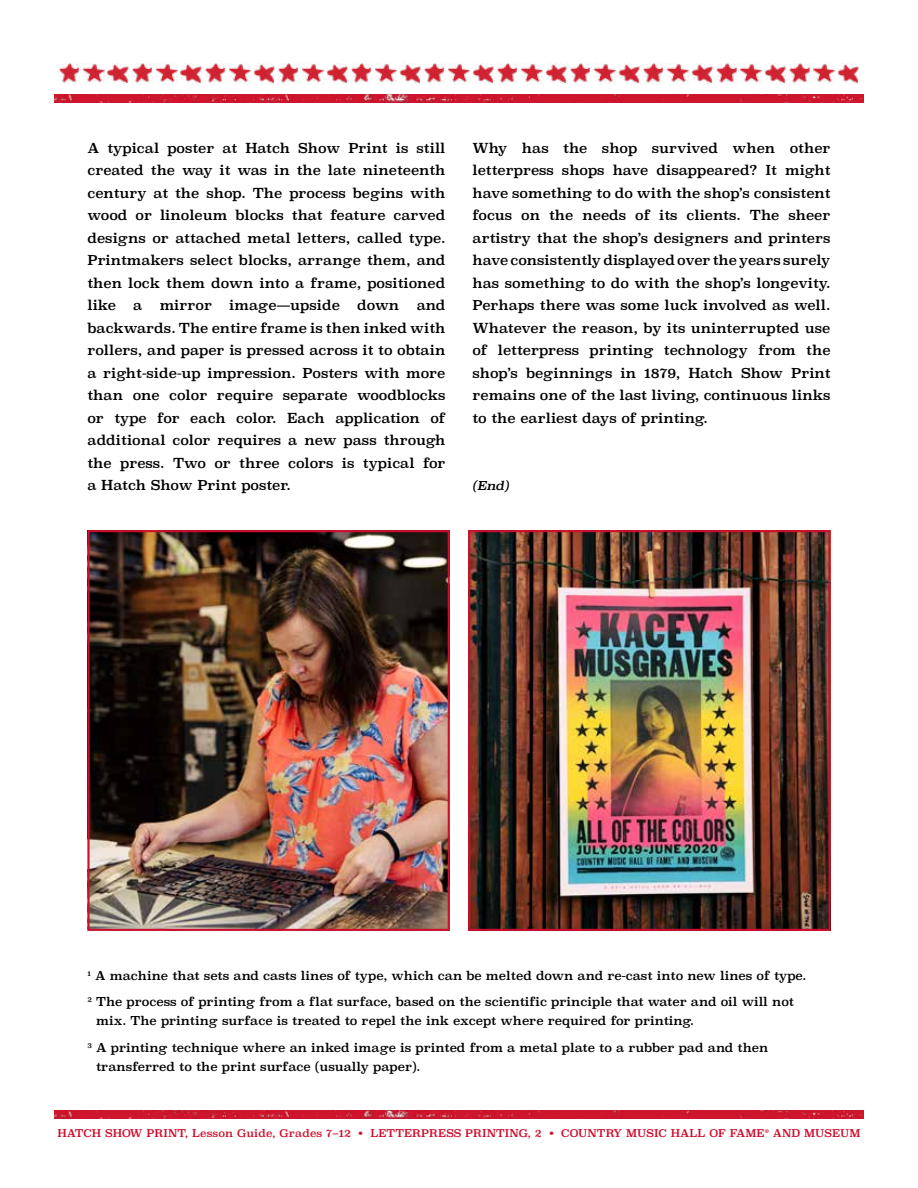
<style>
.page{position:relative;width:918px;height:1188px;background:#fff}
.page>*{position:absolute;margin:0;border:0;box-sizing:border-box;transform-origin:0 0}
.t1{font:13.5px/22.5px "Superclarendon";color:#000;text-align:justify}
.t2{font:12px/26.2px "Superclarendon";color:#000}
.t3{font:italic 12px "Superclarendon";color:#000}
.t4{font:10.5px "Superclarendon";letter-spacing:.01em;color:#ce0e2d}
</style>
<div class="page">
<img style="left:54px;top:1111px;width:810px;height:8px">
<img style="left:54px;top:95px;width:810px;height:8px">
<img style="left:90px;top:533px;width:357px;height:395px">
<div style="left:87px;top:530px;width:363px;height:401px;border:2px solid #ce0e2d"></div>
<img style="left:471px;top:533px;width:357px;height:395px">
<div style="left:468px;top:530px;width:363px;height:401px;border:2px solid #ce0e2d"></div>
<img style="left:59px;top:64px;width:21px;height:19px">
<img style="left:351px;top:64px;width:21px;height:19px">
<img style="left:643px;top:64px;width:21px;height:19px">
<img style="left:132px;top:64px;width:21px;height:19px">
<img style="left:424px;top:64px;width:21px;height:19px">
<img style="left:716px;top:64px;width:21px;height:19px">
<img style="left:205px;top:64px;width:21px;height:19px">
<img style="left:497px;top:64px;width:21px;height:19px">
<img style="left:789px;top:64px;width:22px;height:19px">
<img style="left:278px;top:64px;width:21px;height:19px">
<img style="left:570px;top:64px;width:21px;height:19px">
<img style="left:83px;top:64px;width:22px;height:20px">
<img style="left:375px;top:64px;width:22px;height:20px">
<img style="left:667px;top:64px;width:22px;height:20px">
<img style="left:156px;top:64px;width:22px;height:20px">
<img style="left:448px;top:64px;width:22px;height:20px">
<img style="left:740px;top:64px;width:22px;height:20px">
<img style="left:229px;top:64px;width:22px;height:20px">
<img style="left:521px;top:64px;width:22px;height:20px">
<img style="left:813px;top:64px;width:22px;height:20px">
<img style="left:302px;top:64px;width:22px;height:20px">
<img style="left:594px;top:64px;width:22px;height:20px">
<img style="left:107px;top:64px;width:22px;height:20px">
<img style="left:400px;top:64px;width:21px;height:20px">
<img style="left:692px;top:64px;width:21px;height:20px">
<img style="left:181px;top:64px;width:21px;height:20px">
<img style="left:473px;top:64px;width:21px;height:20px">
<img style="left:765px;top:64px;width:21px;height:20px">
<img style="left:254px;top:64px;width:21px;height:20px">
<img style="left:546px;top:64px;width:21px;height:20px">
<img style="left:838px;top:64px;width:21px;height:20px">
<img style="left:327px;top:64px;width:21px;height:20px">
<img style="left:619px;top:64px;width:21px;height:20px">
<p class="t1" style="left:87px;top:137px;width:360px">A typical poster at Hatch Show Print is still created the way it was in the late nineteenth century at the shop. The process begins with wood or linoleum blocks that feature carved designs or attached metal letters, called type.<br>Printmakers select blocks, arrange them, and then lock them down into a frame, positioned like</p>
<p class="t1" style="left:87px;top:295px;width:360px;text-indent:329px">and backwards. The entire frame is then inked with rollers, and paper is pressed across it to obtain a right-side-up impression. Posters with more than one color require separate woodblocks or type for each color. Each application of additional color requires a new pass through the press. Two or three colors is typical for a Hatch Show Print poster.</p>
<p class="t1" style="left:133px;top:295px;width:11px">a</p>
<p class="t1" style="left:160px;top:295px;width:54px">mirror</p>
<p class="t1" style="left:229px;top:295px;width:112px">image—upside</p>
<p class="t1" style="left:357px;top:295px;width:44px">down</p>
<p class="t1" style="left:472px;top:138px;width:360px">Why has the shop survived when other letterpress shops have disappeared? It might have something to do with the shop’s consistent focus on the needs of its clients. The sheer artistry that the shop’s designers and printers have consistently displayed over the years surely has something to do with the shop’s longevity.<br>Perhaps there was some luck involved as well.<br>Whatever the reason, by its uninterrupted use of letterpress printing technology from the shop’s beginnings in 1879, Hatch Show Print remains one of the last living, continuous links to the earliest days of printing.</p>
<p class="t3" style="left:472px;top:478px;width:38px">(End)</p>
<p class="t2" style="left:87px;top:963px;width:721px"><sup>1</sup> A machine that sets and casts lines of type, which can be melted down and re-cast into new lines of type.<br><sup>2</sup> The process of printing from a flat surface, based on the scientific principle that water and oil will not</p>
<p class="t2" style="left:87px;top:1009px;width:682px;text-indent:9px">mix. The printing surface is treated to repel the ink except where required for printing.<br><sup>3</sup> A printing technique where an inked image is printed from a metal plate to a rubber pad and then</p>
<p class="t2" style="left:96px;top:1054px;width:326px">transferred to the print surface (usually paper).</p>
<p class="t4" style="left:57px;top:1126px;width:805px">HATCH SHOW PRINT, Lesson Guide, Grades 7–12 • LETTERPRESS PRINTING, 2 • COUNTRY MUSIC HALL OF FAME<sup>®</sup> AND MUSEUM</p>
</div>
